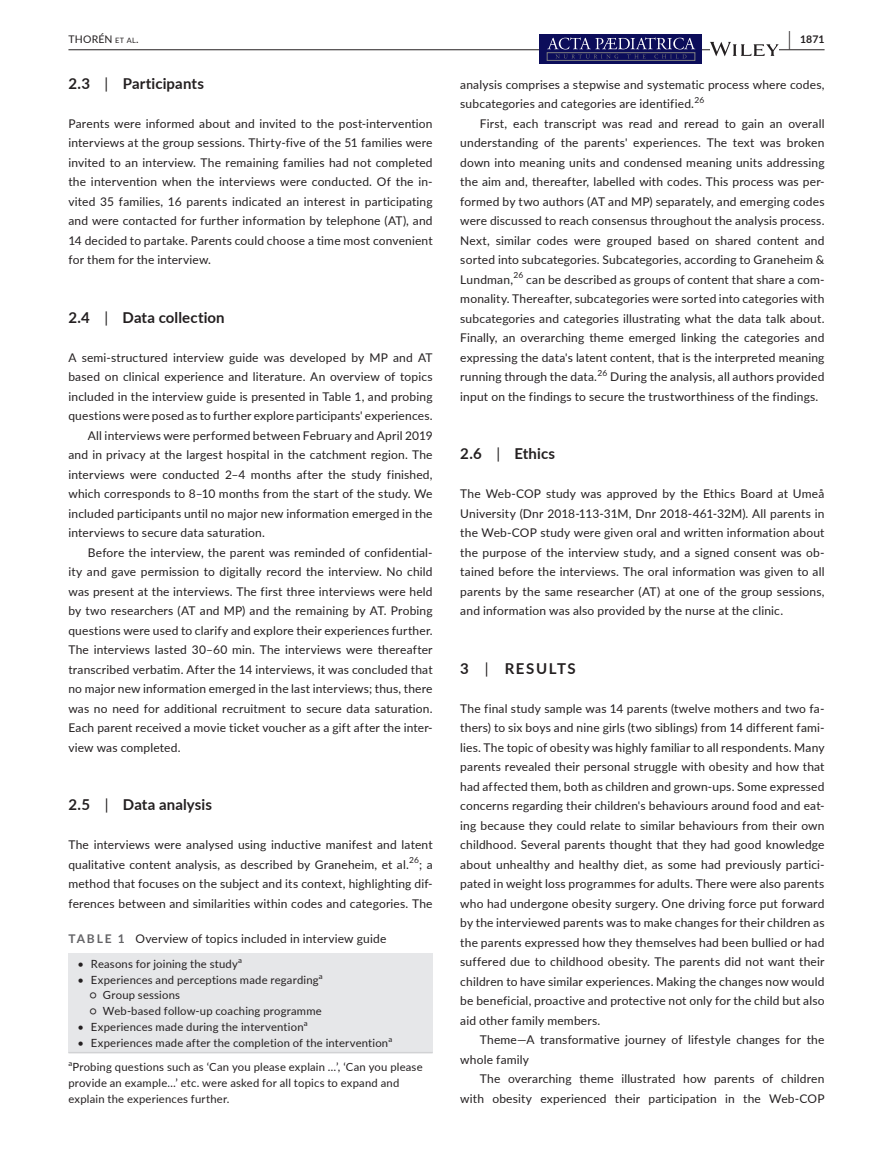
<style>
.page{position:relative;width:893px;height:1174px;background:#fff}
.page>*{position:absolute;margin:0;border:0;box-sizing:border-box;transform-origin:0 0}
.t1{font:700 15px "Lato";letter-spacing:.01em;color:#231f20}
.t2{font:700 15px "Lato";letter-spacing:.105em;color:#231f20}
.t3{font:12px/19.5px "Lato";letter-spacing:.015em;color:#231f20;text-align:justify}
.t4{font:11.25px/15.8px "Lato";letter-spacing:.015em;color:#231f20}
.t5{font:10.5px "Lato";letter-spacing:.02em;color:#231f20}
.t6{font:700 10.5px "Lato";color:#231f20}
.t7{font:8.4px "Lato";color:#231f20}
.t8{font:7.8px "Lato";color:#231f20}
.s1{font-size:7.35px}
.s2{font-size:19.5px}
.s3{font-weight:400}
.s4{font-weight:700;color:#636366}
</style>
<div class="page">
<hr style="left:68px;top:49px;width:756px;height:1px;background:#231f20">
<div style="left:539px;top:34px;width:162px;height:30px;background:#0c0d5a"></div>
<div style="left:547px;top:52px;width:148px;height:9px;border:1px solid #808080"></div>
<svg style="left:547px;top:37px;width:148px;height:21px"></svg>
<svg style="left:710px;top:42px;width:69px;height:14px"></svg>
<div style="left:68px;top:952px;width:365px;height:100px;background:#e6e7e9"></div>
<hr style="left:68px;top:1052px;width:365px;height:1px;background:#d1d2d4">
<p class="t5" style="left:68px;top:31px;width:72px">THORÉN <span class="s1">et al</span>.</p>
<p class="t6" style="left:789px;top:31px;width:37px"><span class="s2">|</span> 1871</p>
<p class="t1" style="left:68px;top:72px;width:137px">2.3 <span class="s3">|</span> Participants</p>
<p class="t3" style="left:68px;top:113px;width:366px">Parents were informed about and invited to the post-intervention interviews at the group sessions. Thirty-five of the 51 families were invited to an interview. The remaining families had not completed the intervention when the interviews were conducted. Of the in&shy;vited 35 families, 16 parents indicated an interest in participating and were contacted for further information by telephone (AT), and 14 decided to partake. Parents could choose a time most convenient for them for the interview.</p>
<p class="t3" style="left:460px;top:74px;width:366px">analysis comprises a stepwise and systematic process where codes, subcategories and categories are identified.<sup>26</sup></p>
<p class="t3" style="left:460px;top:113px;width:366px;text-indent:20px">First, each transcript was read and reread to gain an overall understanding of the parents' experiences. The text was broken down into meaning units and condensed meaning units addressing the aim and, thereafter, labelled with codes. This process was per&shy;formed by two authors (AT and MP) separately, and emerging codes were discussed to reach consensus throughout the analysis process.<br>Next, similar codes were grouped based on shared content and sorted into subcategories. Subcategories, according to Graneheim &amp; Lundman,<sup>26</sup> can be described as groups of content that share a com&shy;monality. Thereafter, subcategories were sorted into categories with subcategories and categories illustrating what the data talk about.<br>Finally, an overarching theme emerged linking the categories and expressing the data's latent content, that is the interpreted meaning running through the data.<sup>26</sup> During the analysis, all authors provided input on the findings to secure the trustworthiness of the findings.</p>
<p class="t1" style="left:68px;top:306px;width:158px">2.4 <span class="s3">|</span> Data collection</p>
<p class="t3" style="left:68px;top:347px;width:366px">A semi-structured interview guide was developed by MP and AT</p>
<p class="t3" style="left:68px;top:366px;width:366px">based on clinical experience and literature. An overview of topics</p>
<p class="t3" style="left:68px;top:386px;width:366px">included in the interview guide is presented in Table 1, and probing</p>
<p class="t3" style="left:68px;top:405px;width:366px">questions were posed as to further explore participants' experiences.</p>
<p class="t3" style="left:88px;top:425px;width:346px">All interviews were performed between February and April 2019</p>
<p class="t3" style="left:68px;top:444px;width:366px">and in privacy at the largest hospital in the catchment region. The</p>
<p class="t3" style="left:68px;top:464px;width:366px">interviews were conducted 2–4 months after the study finished,</p>
<p class="t3" style="left:68px;top:483px;width:366px">which corresponds to 8–10 months from the start of the study. We</p>
<p class="t3" style="left:68px;top:503px;width:366px">included participants until no major new information emerged in the</p>
<p class="t3" style="left:68px;top:522px;width:198px">interviews to secure data saturation.</p>
<p class="t3" style="left:88px;top:542px;width:346px">Before the interview, the parent was reminded of confidential-</p>
<p class="t3" style="left:68px;top:561px;width:366px">ity and gave permission to digitally record the interview. No child</p>
<p class="t3" style="left:68px;top:581px;width:366px">was present at the interviews. The first three interviews were held</p>
<p class="t3" style="left:68px;top:600px;width:366px">by two researchers (AT and MP) and the remaining by AT. Probing</p>
<p class="t3" style="left:68px;top:620px;width:366px">questions were used to clarify and explore their experiences further.</p>
<p class="t3" style="left:68px;top:639px;width:366px">The interviews lasted 30–60 min. The interviews were thereafter</p>
<p class="t3" style="left:68px;top:659px;width:366px">transcribed verbatim. After the 14 interviews, it was concluded that</p>
<p class="t3" style="left:68px;top:678px;width:366px">no major new information emerged in the last interviews; thus, there</p>
<p class="t3" style="left:68px;top:698px;width:366px">was no need for additional recruitment to secure data saturation.</p>
<p class="t3" style="left:68px;top:717px;width:366px">Each parent received a movie ticket voucher as a gift after the inter-</p>
<p class="t3" style="left:68px;top:737px;width:114px">view was completed.</p>
<p class="t1" style="left:460px;top:443px;width:96px">2.6 <span class="s3">|</span> Ethics</p>
<p class="t3" style="left:460px;top:483px;width:366px">The Web-COP study was approved by the Ethics Board at Umeå University (Dnr 2018-113-31M, Dnr 2018-461-32M). All parents in the Web-COP study were given oral and written information about the purpose of the interview study, and a signed consent was ob&shy;tained before the interviews. The oral information was given to all parents by the same researcher (AT) at one of the group sessions, and information was also provided by the nurse at the clinic.</p>
<p class="t2" style="left:460px;top:657px;width:117px">3 <span class="s3">|</span> RESULTS</p>
<p class="t3" style="left:460px;top:698px;width:366px">The final study sample was 14 parents (twelve mothers and two fa&shy;thers) to six boys and nine girls (two siblings) from 14 different fami&shy;lies. The topic of obesity was highly familiar to all respondents. Many parents revealed their personal struggle with obesity and how that had affected them, both as children and grown-ups. Some expressed concerns regarding their children's behaviours around food and eat&shy;ing because they could relate to similar behaviours from their own childhood. Several parents thought that they had good knowledge about unhealthy and healthy diet, as some had previously partici&shy;pated in weight loss programmes for adults. There were also parents who had undergone obesity surgery. One driving force put forward by the interviewed parents was to make changes for their children as the parents expressed how they themselves had been bullied or had suffered due to childhood obesity. The parents did not want their children to have similar experiences. Making the changes now would be beneficial, proactive and protective not only for the child but also aid other family members.</p>
<p class="t3" style="left:460px;top:1029px;width:366px;text-indent:20px">Theme—A transformative journey of lifestyle changes for the whole family</p>
<p class="t3" style="left:460px;top:1068px;width:366px;text-align:right">The overarching theme illustrated how parents of children with obesity experienced their participation in the Web-COP</p>
<p class="t1" style="left:68px;top:794px;width:145px">2.5 <span class="s3">|</span> Data analysis</p>
<p class="t3" style="left:68px;top:834px;width:366px">The interviews were analysed using inductive manifest and latent qualitative content analysis, as described by Graneheim, et al.</p>
<p class="t7" style="left:409px;top:854px;width:11px">26</p>
<p class="t3" style="left:68px;top:854px;width:366px;text-indent:351px">; a method that focuses on the subject and its context, highlighting dif&shy;ferences between and similarities within codes and categories. The</p>
<p class="t3" style="left:68px;top:928px;width:319px"><span class="s4">TABLE 1</span> Overview of topics included in interview guide</p>
<p class="t4" style="left:77px;top:955px;width:162px">• Reasons for joining the study</p>
<p class="t8" style="left:238px;top:954px;width:5px">a</p>
<p class="t4" style="left:77px;top:971px;width:243px">• Experiences and perceptions made regarding</p>
<p class="t8" style="left:319px;top:970px;width:5px">a</p>
<p class="t4" style="left:89px;top:987px;width:92px">○ Group sessions</p>
<p class="t4" style="left:89px;top:1002px;width:234px">○ Web-based follow-up coaching programme</p>
<p class="t4" style="left:77px;top:1018px;width:228px">• Experiences made during the intervention</p>
<p class="t8" style="left:304px;top:1017px;width:5px">a</p>
<p class="t4" style="left:77px;top:1034px;width:312px">• Experiences made after the completion of the intervention</p>
<p class="t8" style="left:388px;top:1033px;width:5px">a</p>
<p class="t8" style="left:68px;top:1058px;width:5px">a</p>
<p class="t4" style="left:68px;top:1059px;width:356px;text-indent:4px">Probing questions such as ‘Can you please explain …’, ‘Can you please provide an example…’ etc. were asked for all topics to expand and explain the experiences further.</p>
</div>
